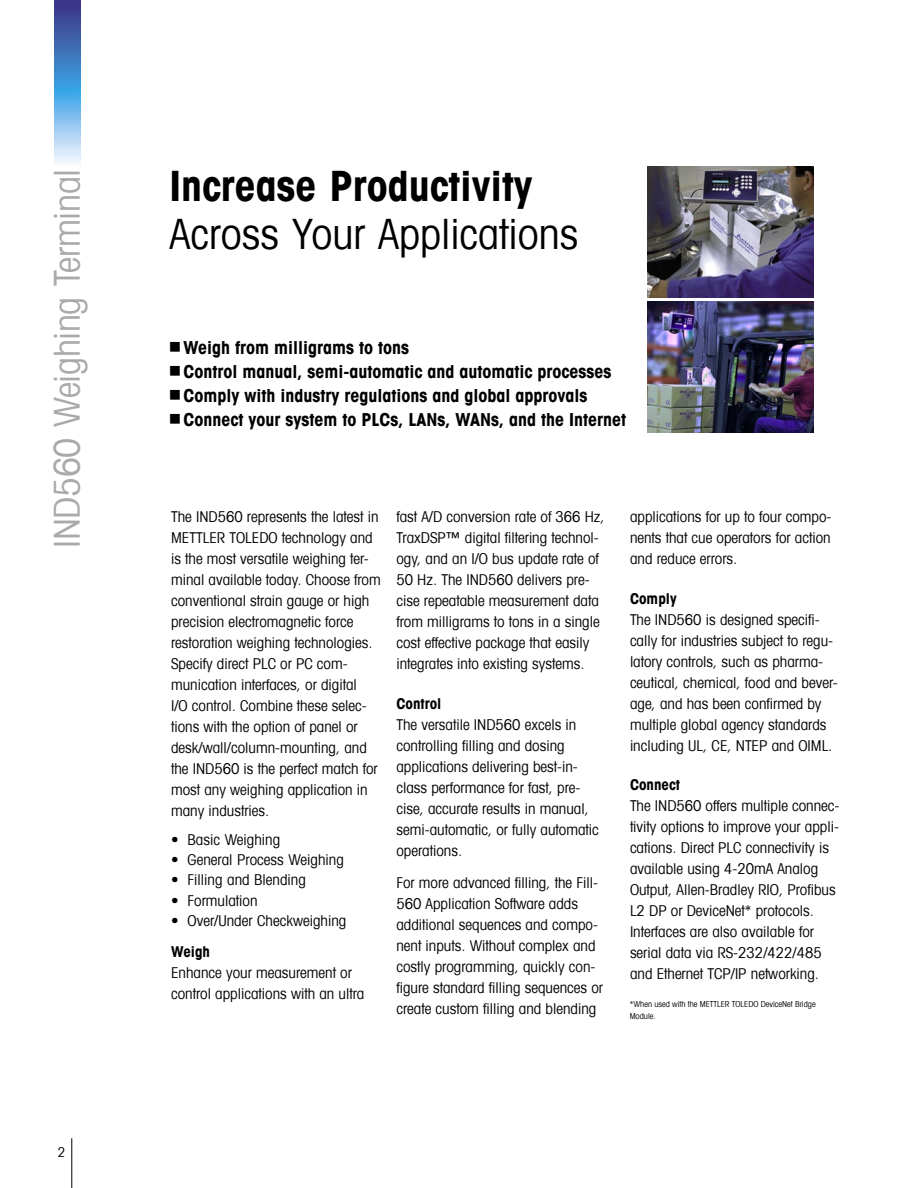
<style>
.page{position:relative;width:918px;height:1188px;background:#fff}
.page>*{position:absolute;margin:0;border:0;box-sizing:border-box;transform-origin:0 0}
.t1{font:condensed 42px "Avant Garde";color:#000}
.t2{font:700 condensed 42px "Avant Garde";color:#000}
.Head_dick{font:condensed 36px "Avant Garde";letter-spacing:-.01em;color:#aaa}
.t3{font:700 condensed 18px "Avant Garde";color:#000}
.Copy_AGC_10_14{font:condensed 15px/21px "Avant Garde";color:#000}
.Hanging_Indent{font:condensed 15px "Avant Garde";color:#000}
.Paragraph_Heading{font:700 condensed 15px "Avant Garde";color:#000}
.t4{font:condensed 13.5px "Avant Garde";color:#000}
.t5{font:10.5px "Zapf Dingbats IT Cby BT";color:#000}
.Copy_AVG_10_12{font:condensed 8.25px/12px "Avant Garde";color:#000}
</style>
<div class="page">
<hr style="left:71px;top:1138px;width:1px;height:50px;background:#000">
<img style="left:55px;top:0;width:25px;height:163px">
<img style="left:648px;top:301px;width:165px;height:131px">
<img style="left:647px;top:167px;width:166px;height:130px">
<p class="Head_dick" style="left:45px;top:548px;width:381px;rotate:-90deg">IND560 Weighing Terminal</p>
<p class="t4" style="left:58px;top:1144px;width:9px">2</p>
<p class="t2" style="left:170px;top:159px;width:364px">Increase Productivity</p>
<p class="t1" style="left:170px;top:208px;width:410px">Across Your Applications</p>
<p class="t3" style="left:183px;top:336px;width:227px">Weigh from milligrams to tons</p>
<p class="t3" style="left:183px;top:360px;width:430px">Control manual, semi-automatic and automatic processes</p>
<p class="t3" style="left:183px;top:384px;width:406px">Comply with industry regulations and global approvals</p>
<p class="t3" style="left:183px;top:408px;width:444px">Connect your system to PLCs, LANs, WANs, and the Internet</p>
<p class="t5" style="left:170px;top:342px;width:12px">■</p>
<p class="t5" style="left:170px;top:366px;width:12px">■</p>
<p class="t5" style="left:170px;top:390px;width:12px">■</p>
<p class="t5" style="left:170px;top:414px;width:12px">■</p>
<p class="Copy_AGC_10_14" style="left:171px;top:506px;width:211px">The IND560 represents the latest in<br>METTLER TOLEDO technology and is the most versatile weighing ter&shy;minal available today. Choose from conventional strain gauge or high precision electromagnetic force restoration weighing technologies.<br>Specify direct PLC or PC com&shy;munication interfaces, or digital<br>I/O control. Combine these selec&shy;tions with the option of panel or desk/wall/column-mounting, and the IND560 is the perfect match for most any weighing application in many industries.</p>
<p class="Hanging_Indent" style="left:171px;top:830px;width:111px">• Basic Weighing</p>
<p class="Hanging_Indent" style="left:171px;top:851px;width:174px">• General Process Weighing</p>
<p class="Hanging_Indent" style="left:171px;top:871px;width:136px">• Filling and Blending</p>
<p class="Hanging_Indent" style="left:171px;top:891px;width:88px">• Formulation</p>
<p class="Hanging_Indent" style="left:171px;top:911px;width:177px">• Over/Under Checkweighing</p>
<p class="Paragraph_Heading" style="left:171px;top:942px;width:40px">Weigh</p>
<p class="Copy_AGC_10_14" style="left:171px;top:961px;width:195px">Enhance your measurement or control applications with an ultra</p>
<p class="Copy_AGC_10_14" style="left:396px;top:506px;width:210px">fast A/D conversion rate of 366 Hz, TraxDSP™ digital filtering technol&shy;ogy, and an I/O bus update rate of 50 Hz. The IND560 delivers pre&shy;cise repeatable measurement data from milligrams to tons in a single cost effective package that easily integrates into existing systems.</p>
<p class="Paragraph_Heading" style="left:396px;top:694px;width:46px">Control</p>
<p class="Copy_AGC_10_14" style="left:396px;top:714px;width:204px">The versatile IND560 excels in controlling filling and dosing applications delivering best-in&shy;class performance for fast, pre&shy;cise, accurate results in manual, semi-automatic, or fully automatic operations.</p>
<p class="Copy_AGC_10_14" style="left:396px;top:871px;width:208px">For more advanced filling, the Fill-560 Application Software adds additional sequences and compo&shy;nent inputs. Without complex and costly programming, quickly con&shy;figure standard filling sequences or create custom filling and blending</p>
<p class="Copy_AGC_10_14" style="left:630px;top:506px;width:203px;text-align:justify">applications for up to four compo&shy;nents that cue operators for action and reduce errors.</p>
<p class="Paragraph_Heading" style="left:630px;top:589px;width:48px">Comply</p>
<p class="Copy_AGC_10_14" style="left:630px;top:609px;width:209px">The IND560 is designed specifi&shy;cally for industries subject to regu&shy;latory controls, such as pharma&shy;ceutical, chemical, food and bever&shy;age, and has been confirmed by multiple global agency standards including UL, CE, NTEP and OIML.</p>
<p class="Paragraph_Heading" style="left:630px;top:775px;width:51px">Connect</p>
<p class="Copy_AGC_10_14" style="left:630px;top:795px;width:211px">The IND560 offers multiple connec&shy;tivity options to improve your appli&shy;cations. Direct PLC connectivity is available using 4-20mA Analog Output, Allen-Bradley RIO, Profibus L2 DP or DeviceNet* protocols.<br>Interfaces are also available for serial data via RS-232/422/485 and Ethernet TCP/IP networking.</p>
<p class="Copy_AVG_10_12" style="left:630px;top:997px;width:188px">*When used with the METTLER TOLEDO DeviceNet Bridge<br>Module.</p>
</div>
